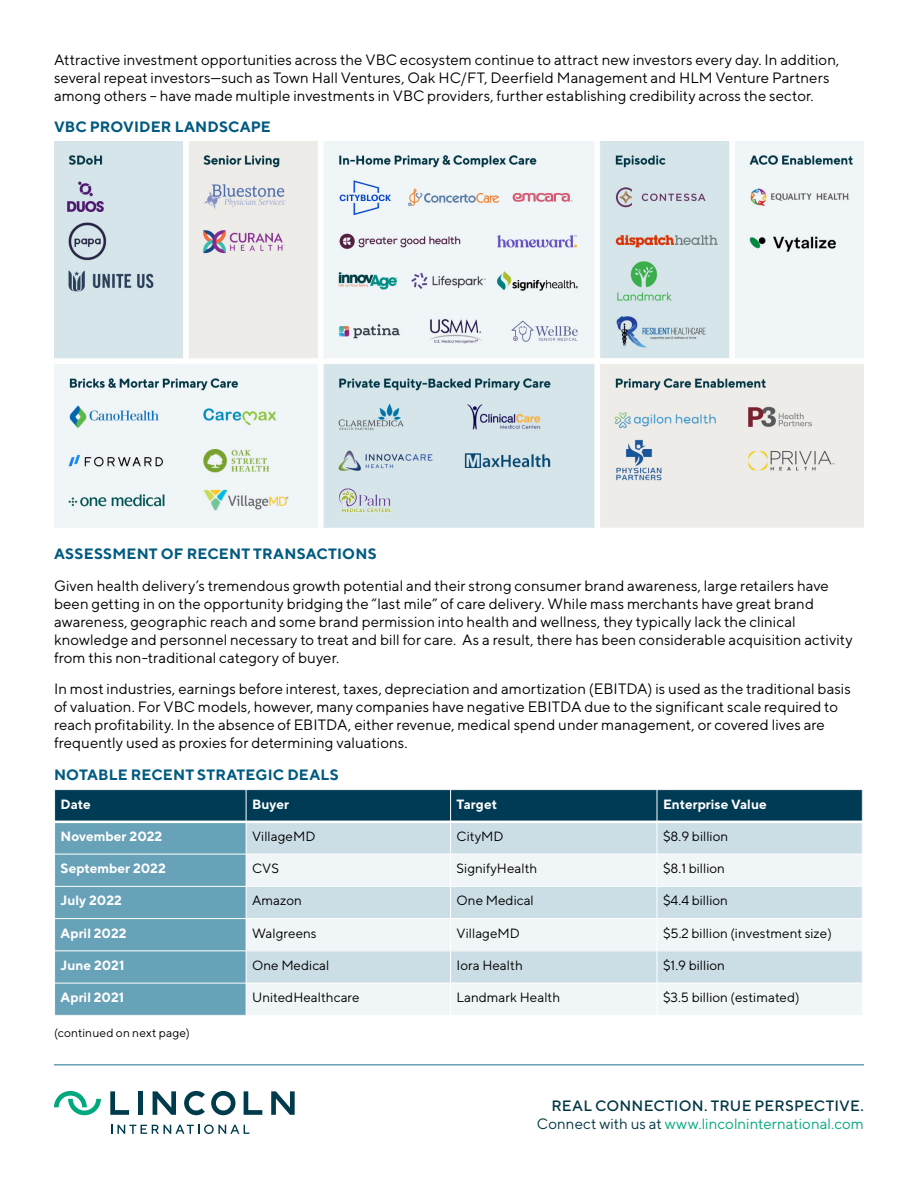
<style>
.page{position:relative;width:918px;height:1188px;background:#fff}
.page>*{position:absolute;margin:0;border:0;box-sizing:border-box;transform-origin:0 0}
.t1{font:15px/18px "TT Norms";letter-spacing:.005em;color:#000}
.t2{font:700 15px "TT Norms";letter-spacing:.01em;color:#005a81}
.t3{font:500 15px/18px "TT Norms";letter-spacing:.01em;color:#003644;text-align:right}
.t4{font:13.5px "TT Norms";color:#000}
.t5{font:700 13.5px "TT Norms";color:#fff}
.t6{font:12px "TT Norms";letter-spacing:.015em;color:#000}
.s1{font-weight:400}
.s2{font-weight:400;color:#00a87e}
</style>
<div class="page">
<div style="left:138px;top:1091px;width:5px;height:24px;background:#003b4c"></div>
<svg style="left:153px;top:1091px;width:23px;height:24px"></svg>
<svg style="left:110px;top:1091px;width:19px;height:24px"></svg>
<svg style="left:271px;top:1091px;width:24px;height:24px"></svg>
<svg style="left:244px;top:1091px;width:18px;height:24px"></svg>
<svg style="left:184px;top:1091px;width:21px;height:24px"></svg>
<svg style="left:211px;top:1091px;width:25px;height:24px"></svg>
<svg style="left:54px;top:1091px;width:47px;height:24px"></svg>
<svg style="left:111px;top:1125px;width:138px;height:9px"></svg>
<hr style="left:54px;top:1064px;width:810px;height:2px;background:#68a2b8">
<img style="left:54px;top:141px;width:810px;height:387px">
<div style="left:55px;top:790px;width:191px;height:32px;background:#003b56"></div>
<div style="left:246px;top:790px;width:205px;height:32px;background:#003b56"></div>
<div style="left:451px;top:790px;width:206px;height:32px;background:#003b56"></div>
<div style="left:657px;top:790px;width:205px;height:32px;background:#003b56"></div>
<div style="left:55px;top:822px;width:191px;height:32px;background:#68a2b8"></div>
<div style="left:246px;top:822px;width:205px;height:32px;background:#ccdee5"></div>
<div style="left:451px;top:822px;width:206px;height:32px;background:#ccdee5"></div>
<div style="left:657px;top:822px;width:205px;height:32px;background:#ccdee5"></div>
<div style="left:55px;top:854px;width:191px;height:32px;background:#68a2b8"></div>
<div style="left:246px;top:854px;width:205px;height:32px;background:#f0f5f7"></div>
<div style="left:451px;top:854px;width:206px;height:32px;background:#f0f5f7"></div>
<div style="left:657px;top:854px;width:205px;height:32px;background:#f0f5f7"></div>
<div style="left:55px;top:886px;width:191px;height:33px;background:#68a2b8"></div>
<div style="left:246px;top:886px;width:205px;height:33px;background:#ccdee5"></div>
<div style="left:451px;top:886px;width:206px;height:33px;background:#ccdee5"></div>
<div style="left:657px;top:886px;width:205px;height:33px;background:#ccdee5"></div>
<div style="left:55px;top:919px;width:191px;height:32px;background:#68a2b8"></div>
<div style="left:246px;top:919px;width:205px;height:32px;background:#f0f5f7"></div>
<div style="left:451px;top:919px;width:206px;height:32px;background:#f0f5f7"></div>
<div style="left:657px;top:919px;width:205px;height:32px;background:#f0f5f7"></div>
<div style="left:55px;top:951px;width:191px;height:32px;background:#68a2b8"></div>
<div style="left:246px;top:951px;width:205px;height:32px;background:#ccdee5"></div>
<div style="left:451px;top:951px;width:206px;height:32px;background:#ccdee5"></div>
<div style="left:657px;top:951px;width:205px;height:32px;background:#ccdee5"></div>
<div style="left:55px;top:983px;width:191px;height:32px;background:#68a2b8"></div>
<div style="left:246px;top:983px;width:205px;height:32px;background:#f0f5f7"></div>
<div style="left:451px;top:983px;width:206px;height:32px;background:#f0f5f7"></div>
<div style="left:657px;top:983px;width:205px;height:32px;background:#f0f5f7"></div>
<hr style="left:246px;top:789px;width:1px;height:227px;background:#fff">
<hr style="left:450px;top:789px;width:1px;height:227px;background:#fff">
<hr style="left:657px;top:789px;width:1px;height:227px;background:#fff">
<hr style="left:54px;top:821px;width:809px;height:2px;background:#fff">
<hr style="left:54px;top:854px;width:809px;height:1px;background:#fff">
<hr style="left:54px;top:886px;width:809px;height:1px;background:#fff">
<hr style="left:54px;top:918px;width:809px;height:1px;background:#fff">
<hr style="left:54px;top:950px;width:809px;height:1px;background:#fff">
<hr style="left:54px;top:983px;width:809px;height:1px;background:#fff">
<p class="t1" style="left:54px;top:50px;width:787px">Attractive investment opportunities across the VBC ecosystem continue to attract new investors every day. In addition, several repeat investors—such as Town Hall Ventures, Oak HC/FT, Deerfield Management and HLM Venture Partners among others – have made multiple investments in VBC providers, further establishing credibility across the sector.</p>
<p class="t2" style="left:54px;top:117px;width:218px">VBC PROVIDER LANDSCAPE</p>
<p class="t2" style="left:54px;top:544px;width:324px">ASSESSMENT OF RECENT TRANSACTIONS</p>
<p class="t1" style="left:54px;top:576px;width:800px">Given health delivery’s tremendous growth potential and their strong consumer brand awareness, large retailers have been getting in on the opportunity bridging the “last mile” of care delivery. While mass merchants have great brand awareness, geographic reach and some brand permission into health and wellness, they typically lack the clinical knowledge and personnel necessary to treat and bill for care. As a result, there has been considerable acquisition activity from this non-traditional category of buyer.</p>
<p class="t1" style="left:54px;top:679px;width:798px">In most industries, earnings before interest, taxes, depreciation and amortization (EBITDA) is used as the traditional basis of valuation. For VBC models, however, many companies have negative EBITDA due to the significant scale required to reach profitability. In the absence of EBITDA, either revenue, medical spend under management, or covered lives are frequently used as proxies for determining valuations.</p>
<p class="t2" style="left:54px;top:765px;width:286px">NOTABLE RECENT STRATEGIC DEALS</p>
<p class="t5" style="left:61px;top:795px;width:32px">Date</p>
<p class="t5" style="left:252px;top:795px;width:38px">Buyer</p>
<p class="t5" style="left:457px;top:795px;width:42px">Target</p>
<p class="t5" style="left:663px;top:795px;width:105px">Enterprise Value</p>
<p class="t5" style="left:61px;top:828px;width:103px">November 2022</p>
<p class="t4" style="left:252px;top:828px;width:65px">VillageMD</p>
<p class="t4" style="left:457px;top:828px;width:49px">CityMD</p>
<p class="t4" style="left:663px;top:828px;width:67px">$8.9 billion</p>
<p class="t5" style="left:61px;top:860px;width:107px">September 2022</p>
<p class="t4" style="left:252px;top:860px;width:28px">CVS</p>
<p class="t4" style="left:457px;top:860px;width:82px">SignifyHealth</p>
<p class="t4" style="left:663px;top:860px;width:64px">$8.1 billion</p>
<p class="t5" style="left:61px;top:892px;width:63px">July 2022</p>
<p class="t4" style="left:252px;top:892px;width:51px">Amazon</p>
<p class="t4" style="left:457px;top:892px;width:79px">One Medical</p>
<p class="t4" style="left:663px;top:892px;width:67px">$4.4 billion</p>
<p class="t5" style="left:61px;top:924px;width:67px">April 2022</p>
<p class="t4" style="left:252px;top:925px;width:66px">Walgreens</p>
<p class="t4" style="left:457px;top:925px;width:65px">VillageMD</p>
<p class="t4" style="left:663px;top:925px;width:170px">$5.2 billion (investment size)</p>
<p class="t5" style="left:61px;top:957px;width:65px">June 2021</p>
<p class="t4" style="left:252px;top:957px;width:79px">One Medical</p>
<p class="t4" style="left:457px;top:957px;width:68px">Iora Health</p>
<p class="t4" style="left:663px;top:957px;width:64px">$1.9 billion</p>
<p class="t5" style="left:61px;top:989px;width:65px">April 2021</p>
<p class="t4" style="left:252px;top:989px;width:109px">UnitedHealthcare</p>
<p class="t4" style="left:457px;top:989px;width:105px">Landmark Health</p>
<p class="t4" style="left:663px;top:989px;width:138px">$3.5 billion (estimated)</p>
<p class="t6" style="left:54px;top:1025px;width:137px">(continued on next page)</p>
<p class="t3" style="left:537px;top:1096px;width:329px">REAL CONNECTION. TRUE PERSPECTIVE.<br><span class="s1">Connect with us at</span> <span class="s2">www.lincolninternational.com</span></p>
</div>
